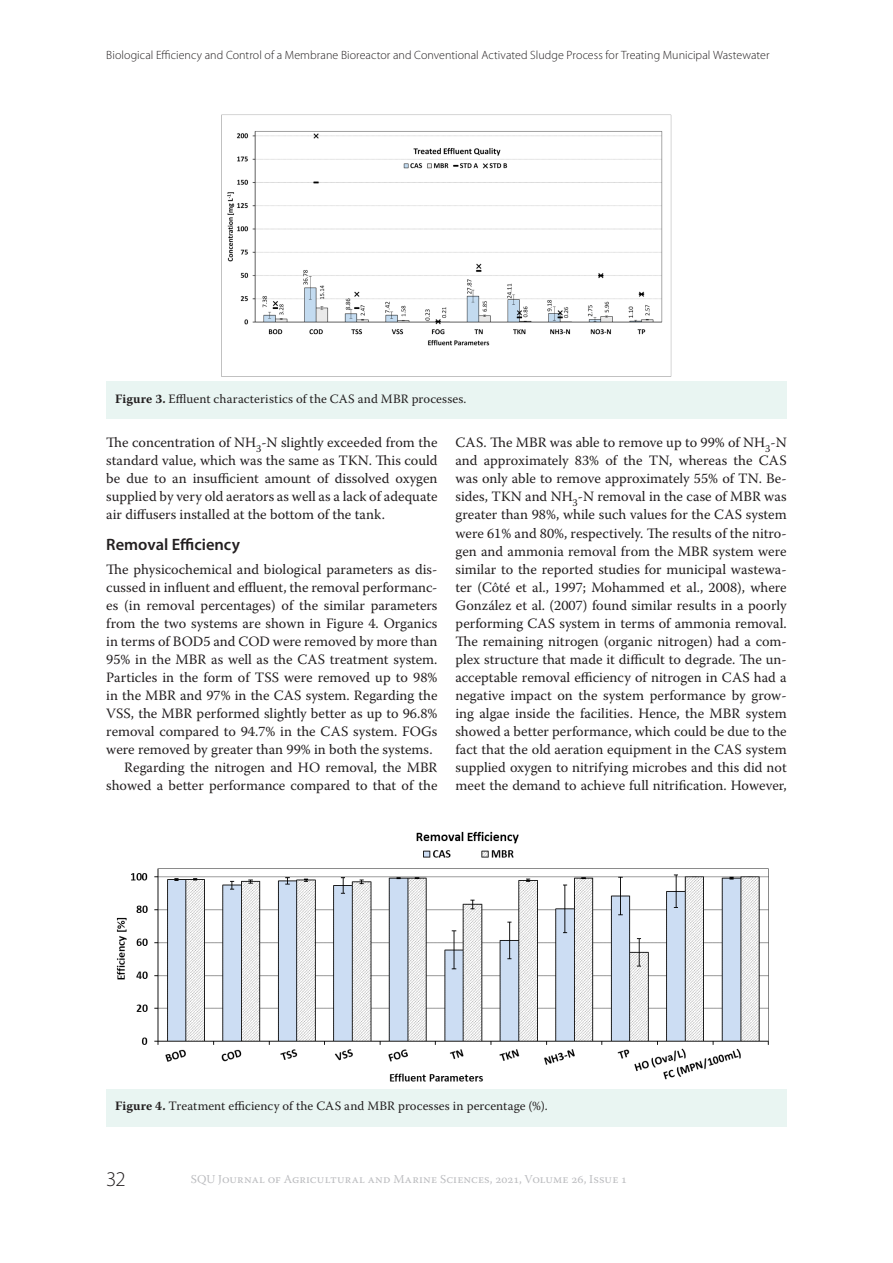
<style>
.page{position:relative;width:893px;height:1263px;background:#fff}
.page>*{position:absolute;margin:0;border:0;box-sizing:border-box;transform-origin:0 0}
.t1{font:300 21px "Myriad Pro";color:#231f20}
.Heading2{font:600 16.5px "Myriad Pro";color:#231f20}
.Body{font:14.25px/18px "Warnock Pro";color:#231f20;text-align:justify}
.Body_NoIndent{font:14.25px/18px "Warnock Pro";color:#231f20;text-align:justify}
.t2{font:12.75px "Warnock Pro";letter-spacing:.01em;color:#231f20}
.t3{font:300 12px "Myriad Pro";letter-spacing:.005em;color:#231f20}
.t4{font:12px "Warnock Pro";letter-spacing:.015em;color:#bcbdc0}
.s1{font-weight:700}
</style>
<div class="page">
<img style="left:216px;top:114px;width:461px;height:268px">
<div style="left:106px;top:382px;width:681px;height:37px;background:#e9f5f2"></div>
<img style="left:116px;top:831px;width:653px;height:251px">
<div style="left:106px;top:1089px;width:680px;height:38px;background:#e9f5f2"></div>
<p class="t3" style="left:106px;top:47px;width:665px">Biological Efficiency and Control of a Membrane Bioreactor and Conventional Activated Sludge Process for Treating Municipal Wastewater</p>
<p class="t2" style="left:115px;top:391px;width:353px"><span class="s1">Figure 3.</span> Effluent characteristics of the CAS and MBR processes.</p>
<p class="Body" style="left:106px;top:434px;width:333px">The concentration of NH<sub>3</sub>-N slightly exceeded from the standard value, which was the same as TKN. This could be due to an insufficient amount of dissolved oxygen supplied by very old aerators as well as a lack of adequate air diffusers installed at the bottom of the tank.</p>
<p class="Heading2" style="left:106px;top:533px;width:135px">Removal Efficiency</p>
<p class="Body_NoIndent" style="left:106px;top:560px;width:333px">The physicochemical and biological parameters as dis&shy;cussed in influent and effluent, the removal performanc&shy;es (in removal percentages) of the similar parameters from the two systems are shown in Figure 4. Organics in terms of BOD5 and COD were removed by more than 95% in the MBR as well as the CAS treatment system.<br>Particles in the form of TSS were removed up to 98% in the MBR and 97% in the CAS system. Regarding the VSS, the MBR performed slightly better as up to 96.8% removal compared to 94.7% in the CAS system. FOGs were removed by greater than 99% in both the systems.</p>
<p class="Body" style="left:106px;top:758px;width:333px;text-align:right">Regarding the nitrogen and HO removal, the MBR showed a better performance compared to that of the</p>
<p class="Body" style="left:455px;top:434px;width:333px">CAS. The MBR was able to remove up to 99% of NH<sub>3</sub>-N and approximately 83% of the TN, whereas the CAS was only able to remove approximately 55% of TN. Be&shy;sides, TKN and NH<sub>3</sub>-N removal in the case of MBR was greater than 98%, while such values for the CAS system were 61% and 80%, respectively. The results of the nitro&shy;gen and ammonia removal from the MBR system were similar to the reported studies for municipal wastewa&shy;ter (Côté et al., 1997; Mohammed et al., 2008), where González et al. (2007) found similar results in a poorly performing CAS system in terms of ammonia removal.<br>The remaining nitrogen (organic nitrogen) had a com&shy;plex structure that made it difficult to degrade. The un&shy;acceptable removal efficiency of nitrogen in CAS had a negative impact on the system performance by grow&shy;ing algae inside the facilities. Hence, the MBR system showed a better performance, which could be due to the fact that the old aeration equipment in the CAS system supplied oxygen to nitrifying microbes and this did not meet the demand to achieve full nitrification. However,</p>
<p class="t2" style="left:115px;top:1098px;width:434px"><span class="s1">Figure 4.</span> Treatment efficiency of the CAS and MBR processes in percentage (%).</p>
<h1 class="t1" style="left:106px;top:1167px;width:21px">32</h1>
<p class="t4" style="left:191px;top:1172px;width:438px">SQU Journal of Agricultural and Marine Sciences, 2021, Volume 26, Issue 1</p>
</div>
